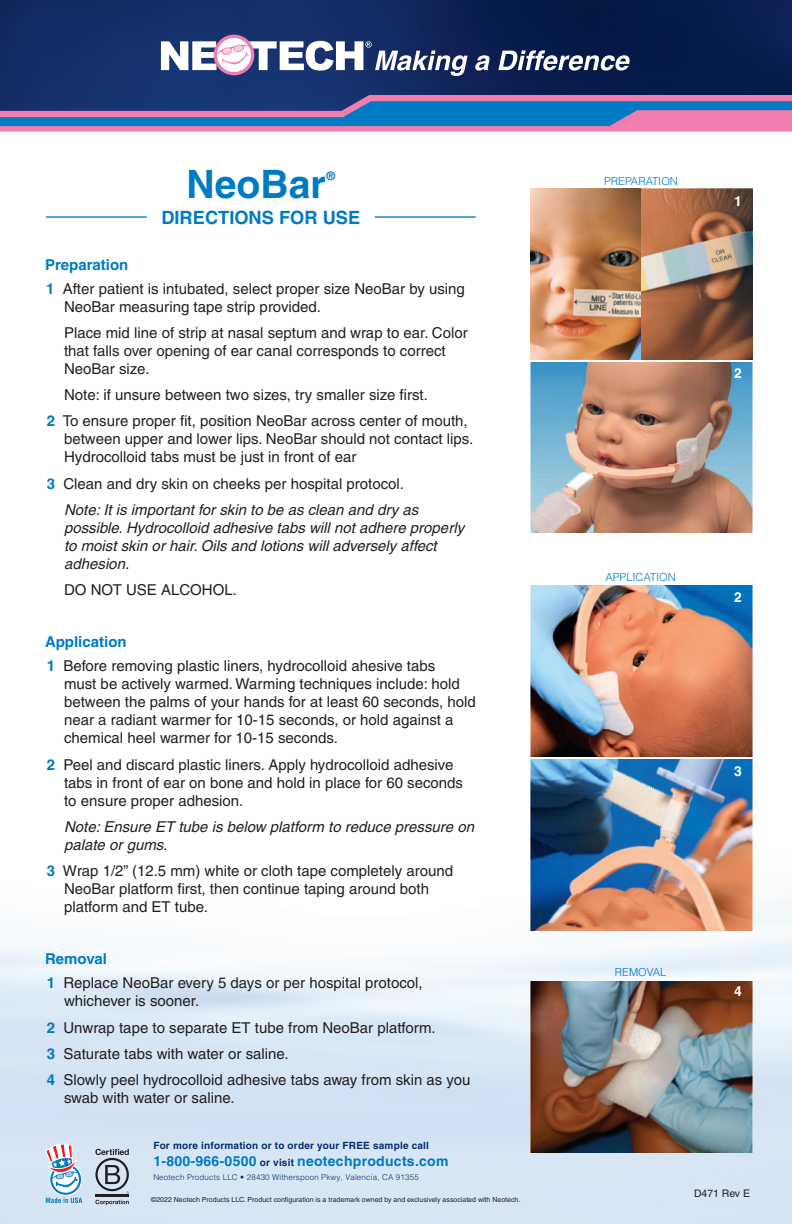
<style>
.page{position:relative;width:792px;height:1224px;background:#fff}
.page>*{position:absolute;margin:0;border:0;box-sizing:border-box;transform-origin:0 0}
.t1{font:700 39.2px "Helvetica LT Pro";color:#007ac2}
.t2{font:700 18.3px "Helvetica LT Pro";color:#007ac2}
.t3{font:15px/18px "Helvetica LT Pro";color:#231f20}
.t4{font:italic 15px/18px "Helvetica LT Pro";color:#231f20}
.t5{font:700 14px "Helvetica LT Pro";letter-spacing:.02em;color:#007ac2}
.t6{font:700 13.9px "Helvetica LT Pro";color:#fff}
.t7{font:700 11.7px "Helvetica LT Pro";color:#007ac2}
.t8{font:300 11.1px "Helvetica LT Pro";color:#007ac2}
.t9{font:10.4px "Helvetica LT Pro";color:#231f20}
.t10{font:700 10px "Helvetica LT Pro";letter-spacing:.02em;color:#052d6f}
.t11{font:300 8px "Helvetica LT Pro";letter-spacing:.02em;color:#052d6f}
.t12{font:7px "Helvetica LT Pro";color:#231f20}
.s1{font-weight:700;color:#007ac2}
.s2{font-weight:700;font-style:normal;color:#007ac2}
.s3{font-style:normal}
.s4{font-size:10px;color:#052d6f}
</style>
<div class="page">
<img style="left:0;top:660px;width:792px;height:564px">
<img style="left:0;top:0;width:792px;height:95px">
<svg style="left:0;top:95px;width:792px;height:37px;background:#6a6eab"></svg>
<svg style="left:475px;top:55px;width:15px;height:16px"></svg>
<svg style="left:498px;top:50px;width:132px;height:21px"></svg>
<svg style="left:161px;top:35px;width:307px;height:41px"></svg>
<hr style="left:46px;top:216px;width:101px;height:2px;background:#007ac2">
<hr style="left:375px;top:216px;width:101px;height:2px;background:#007ac2">
<img style="left:530px;top:188px;width:222px;height:171px">
<img style="left:530px;top:362px;width:222px;height:171px">
<img style="left:530px;top:760px;width:222px;height:171px">
<img style="left:530px;top:586px;width:222px;height:171px">
<img style="left:530px;top:981px;width:222px;height:171px">
<svg style="left:46px;top:1144px;width:36px;height:59px"></svg>
<hr style="left:96px;top:1195px;width:33px;height:2px;background:#231f20">
<svg style="left:95px;top:1149px;width:34px;height:44px"></svg>
<svg style="left:95px;top:1200px;width:34px;height:5px"></svg>
<h1 class="t1" style="left:187px;top:161px;width:141px">NeoBar</h1>
<p class="t7" style="left:327px;top:169px;width:10px">®</p>
<p class="t2" style="left:161px;top:207px;width:200px">DIRECTIONS FOR USE</p>
<p class="t3" style="left:45px;top:252px;width:421px;line-height:24.1px"><span class="s1">Preparation<br>1</span> After patient is intubated, select proper size NeoBar by using</p>
<p class="t3" style="left:64px;top:294px;width:405px;line-height:26.2px">NeoBar measuring tape strip provided.<br>Place mid line of strip at nasal septum and wrap to ear. Color</p>
<p class="t3" style="left:64px;top:342px;width:383px">that falls over opening of ear canal corresponds to correct<br>NeoBar size.</p>
<p class="t3" style="left:47px;top:382px;width:422px;line-height:26.2px;text-indent:17px">Note: if unsure between two sizes, try smaller size first.<br><span class="s1">2</span> To ensure proper fit, position NeoBar across center of mouth,</p>
<p class="t3" style="left:64px;top:430px;width:411px">between upper and lower lips. NeoBar should not contact lips.<br>Hydrocolloid tabs must be just in front of ear</p>
<p class="t4" style="left:64px;top:470px;width:356px;line-height:26.2px;text-indent:-17px"><span class="s2">3</span> <span class="s3">Clean and dry skin on cheeks per hospital protocol.<br></span>Note: It is important for skin to be as clean and dry as</p>
<p class="t4" style="left:64px;top:519px;width:402px">possible. Hydrocolloid adhesive tabs will not adhere properly to moist skin or hair. Oils and lotions will adversely affect adhesion.</p>
<p class="t3" style="left:64px;top:581px;width:174px">DO NOT USE ALCOHOL.</p>
<p class="t3" style="left:45px;top:630px;width:392px;line-height:24.1px"><span class="s1">Application<br>1</span> Before removing plastic liners, hydrocolloid ahesive tabs</p>
<p class="t3" style="left:64px;top:675px;width:413px">must be actively warmed. Warming techniques include: hold between the palms of your hands for at least 60 seconds, hold near a radiant warmer for 10-15 seconds, or hold against a chemical heel warmer for 10-15 seconds.</p>
<p class="t3" style="left:64px;top:755px;width:400px;text-indent:-17px"><span class="s1">2</span> Peel and discard plastic liners. Apply hydrocolloid adhesive tabs in front of ear on bone and hold in place for 60 seconds to ensure proper adhesion.</p>
<p class="t4" style="left:64px;top:817px;width:411px">Note: Ensure ET tube is below platform to reduce pressure on palate or gums.</p>
<p class="t3" style="left:64px;top:862px;width:390px;text-indent:-17px"><span class="s1">3</span> Wrap 1/2” (12.5 mm) white or cloth tape completely around<br>NeoBar platform first, then continue taping around both platform and ET tube.</p>
<p class="t3" style="left:45px;top:947px;width:379px;line-height:24.1px"><span class="s1">Removal<br>1</span> Replace NeoBar every 5 days or per hospital protocol,</p>
<p class="t3" style="left:47px;top:988px;width:425px;line-height:26.2px;text-indent:17px">whichever is sooner.<br><span class="s1">2</span> Unwrap tape to separate ET tube from NeoBar platform.<br><span class="s1">3</span> Saturate tabs with water or saline.<br><span class="s1">4</span> Slowly peel hydrocolloid adhesive tabs away from skin as you</p>
<p class="t3" style="left:64px;top:1089px;width:172px">swab with water or saline.</p>
<p class="t10" style="left:153px;top:1139px;width:277px">For more information or to order your FREE sample call</p>
<p class="t5" style="left:153px;top:1152px;width:297px">1-800-966-0500 <span class="s4">or visit</span> neotechproducts.com</p>
<p class="t11" style="left:153px;top:1172px;width:267px">Neotech Products LLC • 28430 Witherspoon Pkwy, Valencia, CA 91355</p>
<p class="t12" style="left:151px;top:1196px;width:371px">©2022 Neotech Products LLC. Product configuration is a trademark owned by and exclusively associated with Neotech.</p>
<p class="t8" style="left:604px;top:174px;width:75px">PREPARATION</p>
<p class="t6" style="left:734px;top:193px;width:9px">1</p>
<p class="t6" style="left:734px;top:365px;width:9px">2</p>
<p class="t8" style="left:605px;top:571px;width:72px">APPLICATION</p>
<p class="t6" style="left:734px;top:588px;width:9px">2</p>
<p class="t6" style="left:734px;top:763px;width:9px">3</p>
<p class="t8" style="left:615px;top:965px;width:53px">REMOVAL</p>
<p class="t6" style="left:734px;top:983px;width:9px">4</p>
<p class="t9" style="left:694px;top:1188px;width:57px">D471 Rev E</p>
</div>
